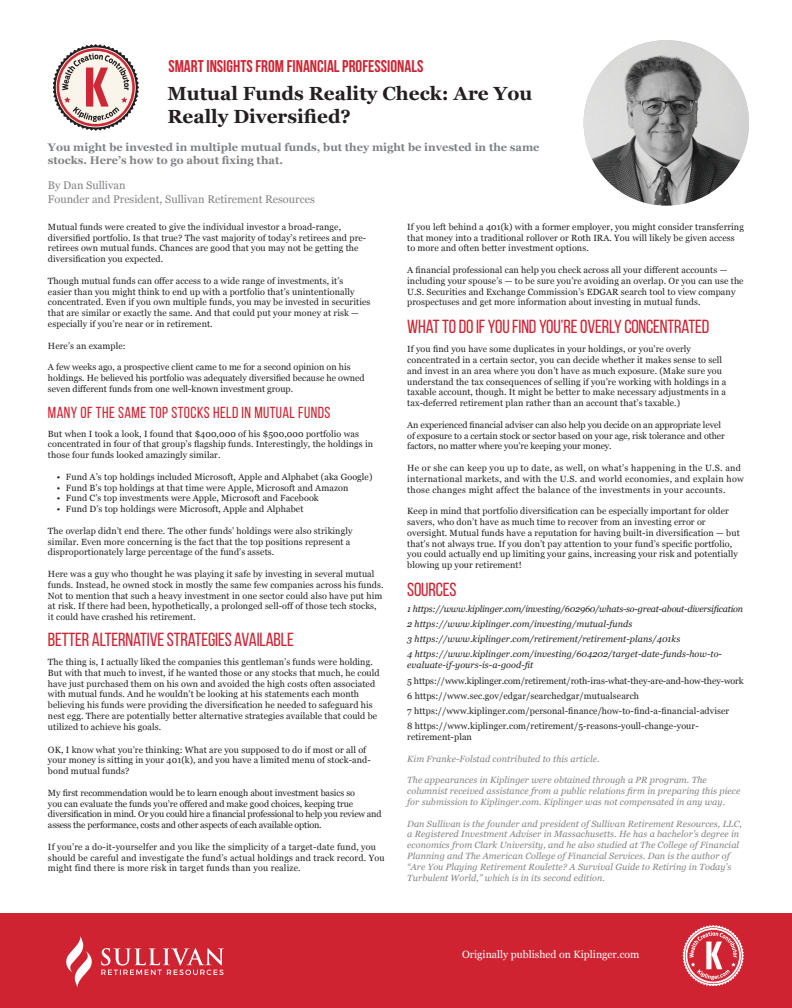
<style>
.page{position:relative;width:792px;height:1008px;background:#fff}
.page>*{position:absolute;margin:0;border:0;box-sizing:border-box;transform-origin:0 0}
.t1{font:19px "Bebas Neue";letter-spacing:-.01em;color:#cf2331}
.t2{font:700 19px/22.8px "Georgia";color:#231f20}
.t3{font:700 17px "Bebas Neue";color:#cf2331}
.t4{font:16px "Bebas Neue";letter-spacing:.025em;color:#cf2331}
.t5{font:700 11px/13.2px "Georgia";color:#808285}
.t6{font:11px/13.2px "Georgia";color:#808285}
.t7{font:10.5px "Georgia";color:#fff}
.t8{font:9px/10.8px "Georgia";letter-spacing:.01em;color:#231f20}
.t9{font:italic 9px/10.8px "Georgia";letter-spacing:.01em;color:#808285}
.t10{font:italic 9px/15.3px "Georgia";letter-spacing:.01em;color:#231f20}
.t11{font:9px/10.8px "Georgia";letter-spacing:-.02em;color:#231f20}
.t12{font:9px/10.8px "Georgia";letter-spacing:.03em;color:#231f20}
.t13{font:9px/10.8px "Georgia";letter-spacing:-.01em;color:#231f20}
</style>
<div class="page">
<div style="left:0;top:914px;width:792px;height:94px;background:#cf2331"></div>
<svg style="left:682px;top:926px;width:62px;height:60px"></svg>
<svg style="left:66px;top:936px;width:26px;height:51px"></svg>
<svg style="left:101px;top:948px;width:123px;height:27px"></svg>
<svg style="left:53px;top:44px;width:85px;height:87px"></svg>
<img style="left:584px;top:40px;width:165px;height:166px;border-radius:83px">
<h2 class="t3" style="left:168px;top:57px;width:257px">SMART INSIGHTS FROM FINANCIAL PROFESSIONALS</h2>
<h1 class="t2" style="left:167px;top:81px;width:367px">Mutual Funds Reality Check: Are You<br>Really Diversified?</h1>
<p class="t5" style="left:48px;top:140px;width:493px">You might be invested in multiple mutual funds, but they might be invested in the same stocks. Here’s how to go about fixing that.</p>
<p class="t6" style="left:48px;top:179px;width:268px">By Dan Sullivan<br>Founder and President, Sullivan Retirement Resources</p>
<p class="t8" style="left:48px;top:221px;width:320px">Mutual funds were created to give the individual investor a broad-range, diversified portfolio. Is that true? The vast majority of today’s retirees and pre&shy;retirees own mutual funds. Chances are good that you may not be getting the diversification you expected.</p>
<p class="t8" style="left:48px;top:275px;width:324px">Though mutual funds can offer access to a wide range of investments, it’s<br>easier than you might think to end up with a portfolio that’s unintentionally concentrated. Even if you own multiple funds, you may be invested in securities that are similar or exactly the same. And that could put your money at risk — especially if you’re near or in retirement.</p>
<p class="t8" style="left:48px;top:340px;width:79px">Here’s an example:</p>
<p class="t8" style="left:48px;top:361px;width:318px">A few weeks ago, a prospective client came to me for a second opinion on his holdings. He believed his portfolio was adequately diversified because he owned seven different funds from one well-known investment group.</p>
<h3 class="t4" style="left:48px;top:404px;width:284px">MANY OF THE SAME TOP STOCKS HELD IN MUTUAL FUNDS</h3>
<p class="t8" style="left:48px;top:428px;width:327px">But when I took a look, I found that $400,000 of his $500,000 portfolio was concentrated in four of that group’s flagship funds. Interestingly, the holdings in those four funds looked amazingly similar.</p>
<p class="t8" style="left:57px;top:471px;width:317px">• Fund A’s top holdings included Microsoft, Apple and Alphabet (aka Google)</p>
<p class="t8" style="left:57px;top:482px;width:293px">• Fund B’s top holdings at that time were Apple, Microsoft and Amazon</p>
<p class="t8" style="left:57px;top:493px;width:263px">• Fund C’s top investments were Apple, Microsoft and Facebook</p>
<p class="t8" style="left:57px;top:503px;width:248px">• Fund D’s top holdings were Microsoft, Apple and Alphabet</p>
<p class="t8" style="left:48px;top:525px;width:306px">The overlap didn’t end there. The other funds’ holdings were also strikingly similar. Even more concerning is the fact that the top positions represent a disproportionately large percentage of the fund’s assets.</p>
<p class="t8" style="left:48px;top:568px;width:337px">Here was a guy who thought he was playing it safe by investing in several mutual funds. Instead, he owned stock in mostly the same few companies across his funds.<br>Not to mention that such a heavy investment in one sector could also have put him at risk. If there had been, hypothetically, a prolonged sell-off of those tech stocks, it could have crashed his retirement.</p>
<h1 class="t1" style="left:48px;top:629px;width:247px">BETTER ALTERNATIVE STRATEGIES AVAILABLE</h1>
<p class="t8" style="left:48px;top:656px;width:333px">The thing is, I actually liked the companies this gentleman’s funds were holding.<br>But with that much to invest, if he wanted those or any stocks that much, he could have just purchased them on his own and avoided the high costs often associated with mutual funds. And he wouldn’t be looking at his statements each month believing his funds were providing the diversification he needed to safeguard his nest egg. There are potentially better alternative strategies available that could be utilized to achieve his goals.</p>
<p class="t8" style="left:48px;top:744px;width:324px">OK, I know what you’re thinking: What are you supposed to do if most or all of your money is sitting in your 401(k), and you have a limited menu of stock-and&shy;bond mutual funds?</p>
<p class="t11" style="left:48px;top:787px;width:335px">My first recommendation would be to learn enough about investment basics so<br>you can evaluate the funds you’re offered and make good choices, keeping true diversification in mind. Or you could hire a financial professional to help you review and assess the performance, costs and other aspects of each available option.</p>
<p class="t8" style="left:48px;top:841px;width:338px">If you’re a do-it-yourselfer and you like the simplicity of a target-date fund, you should be careful and investigate the fund’s actual holdings and track record. You might find there is more risk in target funds than you realize.</p>
<p class="t8" style="left:407px;top:221px;width:338px">If you left behind a 401(k) with a former employer, you might consider transferring that money into a traditional rollover or Roth IRA. You will likely be given access to more and often better investment options.</p>
<p class="t8" style="left:407px;top:264px;width:338px">A financial professional can help you check across all your different accounts — including your spouse’s — to be sure you’re avoiding an overlap. Or you can use the U.S. Securities and Exchange Commission’s EDGAR search tool to view company prospectuses and get more information about investing in mutual funds.</p>
<h1 class="t1" style="left:407px;top:317px;width:304px">WHAT TO DO IF YOU FIND YOU’RE OVERLY CONCENTRATED</h1>
<p class="t8" style="left:407px;top:343px;width:321px">If you find you have some duplicates in your holdings, or you’re overly concentrated in a certain sector, you can decide whether it makes sense to sell and invest in an area where you don’t have as much exposure. (Make sure you understand the tax consequences of selling if you’re working with holdings in a taxable account, though. It might be better to make necessary adjustments in a tax-deferred retirement plan rather than an account that’s taxable.)</p>
<p class="t13" style="left:407px;top:419px;width:319px">An experienced financial adviser can also help you decide on an appropriate level of exposure to a certain stock or sector based on your age, risk tolerance and other factors, no matter where you’re keeping your money.</p>
<p class="t12" style="left:407px;top:462px;width:338px">He or she can keep you up to date, as well, on what’s happening in the U.S. and international markets, and with the U.S. and world economies, and explain how those changes might affect the balance of the investments in your accounts.</p>
<p class="t8" style="left:407px;top:505px;width:334px">Keep in mind that portfolio diversification can be especially important for older savers, who don’t have as much time to recover from an investing error or oversight. Mutual funds have a reputation for having built-in diversification — but that’s not always true. If you don’t pay attention to your fund’s specific portfolio, you could actually end up limiting your gains, increasing your risk and potentially blowing up your retirement!</p>
<h1 class="t1" style="left:407px;top:579px;width:51px">SOURCES</h1>
<p class="t10" style="left:407px;top:600px;width:337px">1 https://www.kiplinger.com/investing/602960/whats-so-great-about-diversification 2 https://www.kiplinger.com/investing/mutual-funds<br>3 https://www.kiplinger.com/retirement/retirement-plans/401ks<br>4 https://www.kiplinger.com/investing/604202/target-date-funds-how-to-</p>
<p class="t10" style="left:407px;top:657px;width:128px">evaluate-if-yours-is-a-good-fit</p>
<p class="t8" style="left:407px;top:672px;width:338px;line-height:15.3px">5 https://www.kiplinger.com/retirement/roth-iras-what-they-are-and-how-they-work 6 https://www.sec.gov/edgar/searchedgar/mutualsearch<br>7 https://www.kiplinger.com/personal-finance/how-to-find-a-financial-adviser<br>8 https://www.kiplinger.com/retirement/5-reasons-youll-change-your-</p>
<p class="t8" style="left:407px;top:731px;width:66px">retirement-plan</p>
<p class="t9" style="left:407px;top:753px;width:194px">Kim Franke-Folstad contributed to this article.</p>
<p class="t9" style="left:407px;top:775px;width:335px">The appearances in Kiplinger were obtained through a PR program. The columnist received assistance from a public relations firm in preparing this piece for submission to Kiplinger.com. Kiplinger was not compensated in any way.</p>
<p class="t9" style="left:407px;top:818px;width:336px">Dan Sullivan is the founder and president of Sullivan Retirement Resources, LLC, a Registered Investment Adviser in Massachusetts. He has a bachelor’s degree in economics from Clark University, and he also studied at The College of Financial Planning and The American College of Financial Services. Dan is the author of “Are You Playing Retirement Roulette? A Survival Guide to Retiring in Today’s Turbulent World,” which is in its second edition.</p>
<p class="t7" style="left:462px;top:946px;width:179px">Originally published on Kiplinger.com</p>
</div>
